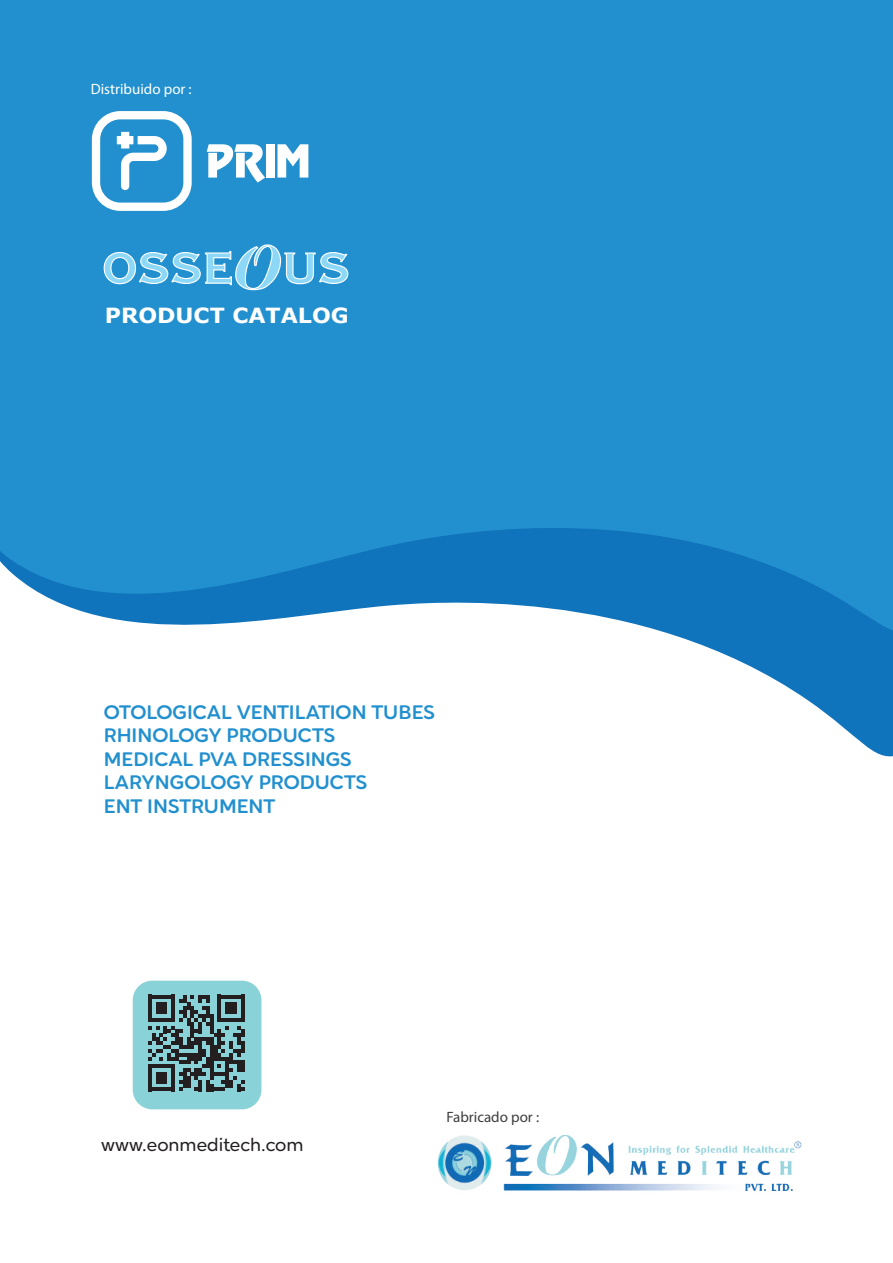
<style>
.page{position:relative;width:893px;height:1263px;background:#fff}
.page>*{position:absolute;margin:0;border:0;box-sizing:border-box;transform-origin:0 0}
.t1{font:700 20.85px "Verdana";color:#fff;scale:1.06 1}
.t2{font:500 19.5px/23.4px "Cerco";color:#2290cf}
.t3{font:18px "Cerco";color:#231f20}
.t4{font:15px "Myriad Pro";color:#fff}
.t5{font:15px "Myriad Pro";color:#3e3e3f}
</style>
<div class="page">
<div style="left:133px;top:981px;width:128px;height:128px;background:#88d2d8;border-radius:20px"></div>
<div style="left:0;top:0;width:893px;height:344px;background:#2290cf"></div>
<svg style="left:685px;top:639px;width:208px;height:118px"></svg>
<svg style="left:0;top:344px;width:893px;height:295px;background:#2e92ce"></svg>
<svg style="left:92px;top:111px;width:100px;height:100px"></svg>
<svg style="left:207px;top:144px;width:58px;height:39px"></svg>
<div style="left:266px;top:144px;width:9px;height:34px;background:#fff"></div>
<svg style="left:277px;top:144px;width:31px;height:34px"></svg>
<svg style="left:103px;top:244px;width:246px;height:47px"></svg>
<img style="left:437px;top:1135px;width:365px;height:56px">
<svg style="left:148px;top:995px;width:97px;height:96px"></svg>
<p class="t4" style="left:91px;top:79px;width:103px">Distribuido por :</p>
<p class="t1" style="left:105px;top:301px;width:232px">PRODUCT CATALOG</p>
<p class="t2" style="left:104px;top:699px;width:333px">OTOLOGICAL VENTILATION TUBES<br>RHINOLOGY PRODUCTS<br>MEDICAL PVA DRESSINGS<br>LARYNGOLOGY PRODUCTS<br>ENT INSTRUMENT</p>
<p class="t3" style="left:101px;top:1131px;width:204px">www.eonmeditech.com</p>
<p class="t5" style="left:446px;top:1107px;width:94px">Fabricado por :</p>
</div>
